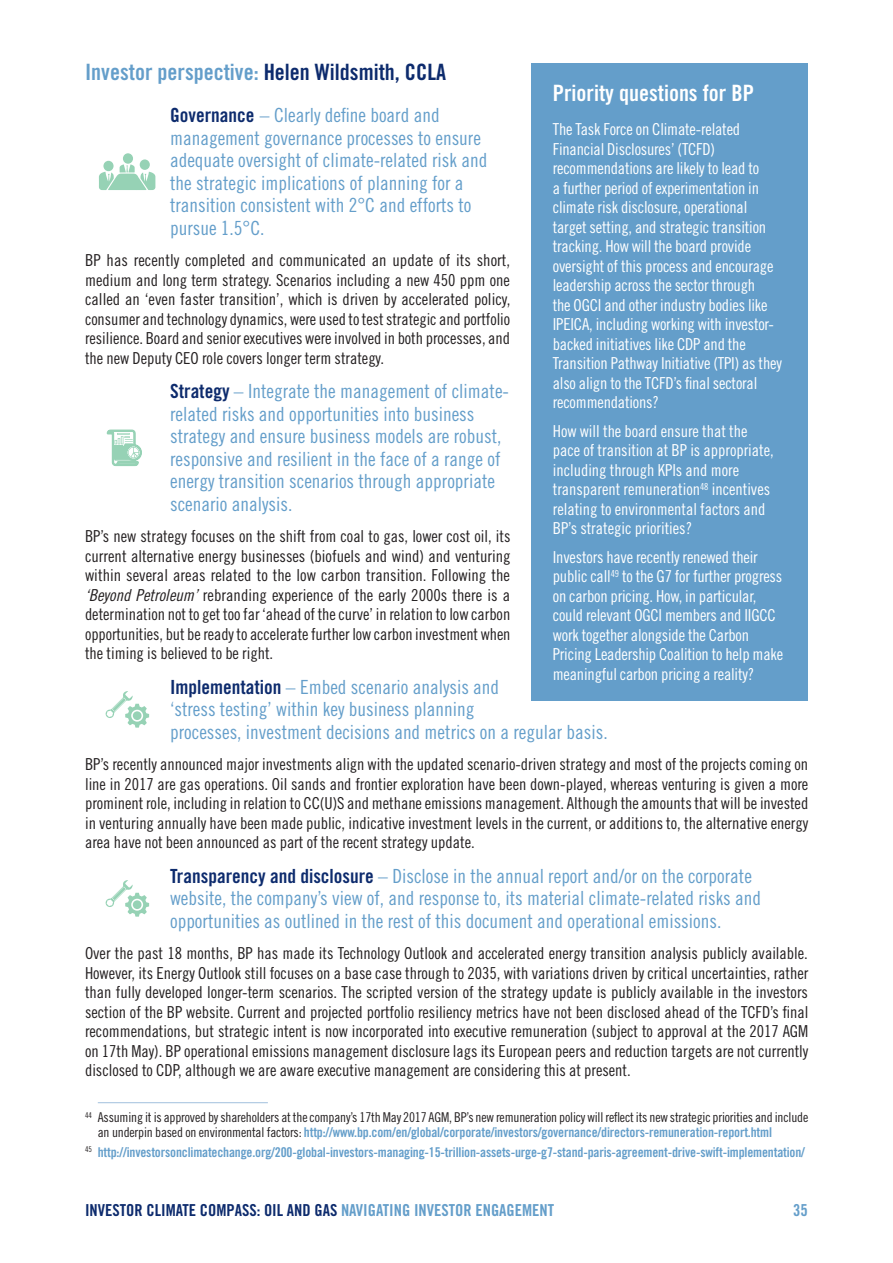
<style>
.page{position:relative;width:893px;height:1263px;background:#fff}
.page>*{position:absolute;margin:0;border:0;box-sizing:border-box;transform-origin:0 0}
.t1{font:22.5px "Trade Gothic LT Std Bd Cn 20";color:#649eca}
.t2{font:22.5px "Trade Gothic LT Std Bd Cn 20";color:#fff}
.t3{font:19.5px/22.5px "Trade Gothic LT Std Cn 18";color:#649eca}
.t4{font:16.5px/19.5px "Trade Gothic LT Std Cn 18";color:#231f20;text-align:justify}
.t5{font:16.5px/19.5px "Trade Gothic LT Std Cn 18";letter-spacing:-.01em;color:#fff}
.t6{font:16.5px "Trade Gothic LT Std Bd Cn 20";color:#0d2b6d}
.t7{font:16.5px "Trade Gothic LT Std Bd Cn 20";color:#649eca}
.t8{font:13.5px/19.5px "Trade Gothic LT Std Bd Cn 20";letter-spacing:-.01em;color:#649eca}
.t9{font:13.5px "Trade Gothic LT Std Cn 18";letter-spacing:-.01em;color:#231f20}
.s1{color:#0d2b6d}
.s2{font-family:"Trade Gothic LT Std Bd Cn 20";color:#0d2b6d}
.s3{font-family:"Trade Gothic LT Std Cn 18 Obl"}
.s4{font-family:"Trade Gothic LT Std Cn 18";color:#231f20}
.s5{color:#649eca}
</style>
<div class="page">
<hr style="left:98px;top:1102px;width:170px;height:1px;background:#acc7e1">
<svg style="left:99px;top:164px;width:56px;height:26px"></svg>
<div style="left:103px;top:161px;width:11px;height:10px;background:#96d2b5;border-radius:50%"></div>
<div style="left:123px;top:153px;width:10px;height:11px;background:#96d2b5;border-radius:50%"></div>
<div style="left:140px;top:159px;width:10px;height:11px;background:#96d2b5;border-radius:50%"></div>
<svg style="left:107px;top:429px;width:35px;height:37px"></svg>
<svg style="left:105px;top:691px;width:44px;height:37px"></svg>
<svg style="left:105px;top:880px;width:44px;height:37px"></svg>
<div style="left:531px;top:64px;width:277px;height:637px;background:#649eca"></div>
<h1 class="t1" style="left:85px;top:58px;width:363px">Investor perspective: <span class="s1">Helen Wildsmith, CCLA</span></h1>
<p class="t3" style="left:170px;top:104px;width:319px"><span class="s2">Governance</span> – Clearly define board and management governance processes to ensure adequate oversight of climate-related risk and the strategic implications of planning for a transition consistent with 2°C and efforts to pursue 1.5°C.</p>
<p class="t4" style="left:85px;top:250px;width:427px">BP has recently completed and communicated an update of its short, medium and long term strategy. Scenarios including a new 450 ppm one called an ‘even faster transition’, which is driven by accelerated policy, consumer and technology dynamics, were used to test strategic and portfolio resilience. Board and senior executives were involved in both processes, and the new Deputy CEO role covers longer term strategy.</p>
<p class="t3" style="left:170px;top:380px;width:340px"><span class="s2">Strategy</span> – Integrate the management of climate&shy;related risks and opportunities into business strategy and ensure business models are robust, responsive and resilient in the face of a range of energy transition scenarios through appropriate scenario analysis.</p>
<p class="t4" style="left:85px;top:526px;width:427px">BP’s new strategy focuses on the shift from coal to gas, lower cost oil, its current alternative energy businesses (biofuels and wind) and venturing within several areas related to the low carbon transition. Following the <span class="s3">‘Beyond Petroleum’</span> rebranding experience of the early 2000s there is a determination not to get too far ‘ahead of the curve’ in relation to low carbon opportunities, but be ready to accelerate further low carbon investment when the timing is believed to be right.</p>
<p class="t3" style="left:170px;top:675px;width:439px"><span class="s2">Implementation</span> – Embed scenario analysis and<br>‘stress testing’ within key business planning<br>processes, investment decisions and metrics on a regular basis.</p>
<p class="t4" style="left:85px;top:754px;width:725px">BP’s recently announced major investments align with the updated scenario-driven strategy and most of the projects coming on line in 2017 are gas operations. Oil sands and frontier exploration have been down-played, whereas venturing is given a more prominent role, including in relation to CC(U)S and methane emissions management. Although the amounts that will be invested in venturing annually have been made public, indicative investment levels in the current, or additions to, the alternative energy area have not been announced as part of the recent strategy update.</p>
<p class="t3" style="left:170px;top:864px;width:593px"><span class="s2">Transparency and disclosure</span> – Disclose in the annual report and/or on the corporate website, the company’s view of, and response to, its material climate-related risks and opportunities as outlined in the rest of this document and operational emissions.</p>
<p class="t4" style="left:85px;top:943px;width:725px">Over the past 18 months, BP has made its Technology Outlook and accelerated energy transition analysis publicly available.<br>However, its Energy Outlook still focuses on a base case through to 2035, with variations driven by critical uncertainties, rather than fully developed longer-term scenarios. The scripted version of the strategy update is publicly available in the investors section of the BP website. Current and projected portfolio resiliency metrics have not been disclosed ahead of the TCFD’s final recommendations, but strategic intent is now incorporated into executive remuneration (subject to approval at the 2017 AGM on 17th May). BP operational emissions management disclosure lags its European peers and reduction targets are not currently disclosed to CDP, although we are aware executive management are considering this at present.</p>
<p class="t9" style="left:85px;top:1109px;width:725px"><sup>44</sup> Assuming it is approved by shareholders at the company’s 17th May 2017 AGM, BP’s new remuneration policy will reflect its new strategic priorities and include</p>
<p class="t8" style="left:85px;top:1122px;width:721px;text-indent:13px"><span class="s4">an underpin based on environmental factors:</span> http://www.bp.com/en/global/corporate/investors/governance/directors-remuneration-report.html<br><sup>45</sup> http://investorsonclimatechange.org/200-global-investors-managing-15-trillion-assets-urge-g7-stand-paris-agreement-drive-swift-implementation/</p>
<h1 class="t2" style="left:553px;top:80px;width:203px">Priority questions for BP</h1>
<p class="t5" style="left:553px;top:119px;width:231px">The Task Force on Climate-related Financial Disclosures’ (TCFD) recommendations are likely to lead to<br>a further period of experimentation in climate risk disclosure, operational target setting, and strategic transition tracking. How will the board provide oversight of this process and encourage leadership across the sector through<br>the OGCI and other industry bodies like IPEICA, including working with investor&shy;backed initiatives like CDP and the Transition Pathway Initiative (TPI) as they also align to the TCFD’s final sectoral recommendations?</p>
<p class="t5" style="left:553px;top:421px;width:223px">How will the board ensure that the pace of transition at BP is appropriate, including through KPIs and more transparent remuneration<sup>48</sup> incentives relating to environmental factors and BP’s strategic priorities?</p>
<p class="t5" style="left:553px;top:547px;width:232px">Investors have recently renewed their public call<sup>49</sup> to the G7 for further progress on carbon pricing. How, in particular, could relevant OGCI members and IIGCC work together alongside the Carbon Pricing Leadership Coalition to help make meaningful carbon pricing a reality?</p>
<p class="t6" style="left:85px;top:1200px;width:471px">INVESTOR CLIMATE COMPASS: OIL AND GAS <span class="s5">NAVIGATING INVESTOR ENGAGEMENT</span></p>
<p class="t7" style="left:793px;top:1200px;width:16px">35</p>
</div>
